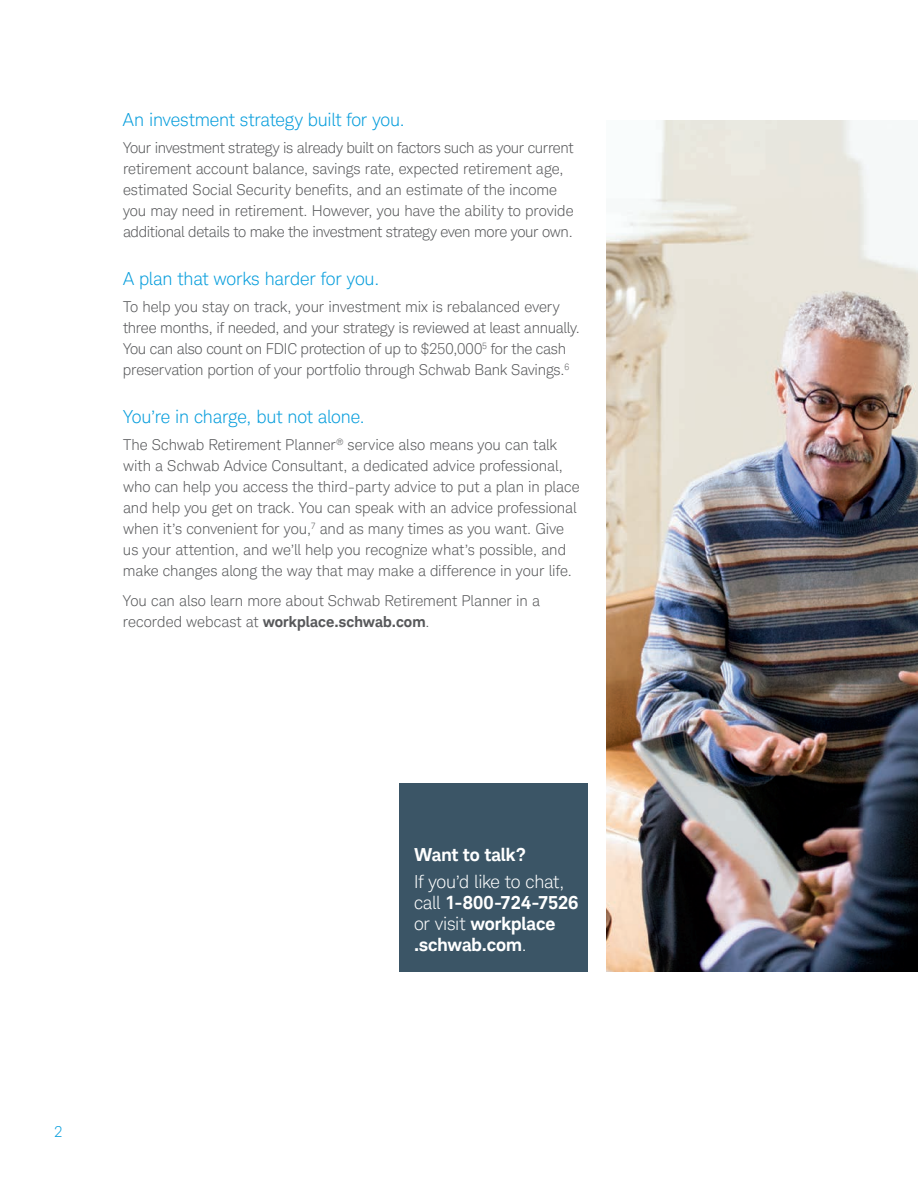
<style>
.page{position:relative;width:918px;height:1188px;background:#fff}
.page>*{position:absolute;margin:0;border:0;box-sizing:border-box;transform-origin:0 0}
.t1{font:300 18px "Charles Modern";letter-spacing:-.01em;color:#069ddc}
.t2{font:700 18px/21px "Charles Modern";color:#fff}
.t3{font:300 15px/21px "Charles Modern";color:#57585a}
.t4{font:300 15px "Charles Modern";color:#069ddc}
.s1{font-weight:700}
.s2{font-weight:300}
</style>
<div class="page">
<img style="left:606px;top:120px;width:312px;height:852px">
<div style="left:399px;top:783px;width:189px;height:189px;background:#3b5566"></div>
<p class="t1" style="left:123px;top:109px;width:283px">An investment strategy built for you.</p>
<p class="t3" style="left:123px;top:137px;width:452px">Your investment strategy is already built on factors such as your current retirement account balance, savings rate, expected retirement age, estimated Social Security benefits, and an estimate of the income you may need in retirement. However, you have the ability to provide additional details to make the investment strategy even more your own.</p>
<p class="t1" style="left:123px;top:268px;width:258px">A plan that works harder for you.</p>
<p class="t3" style="left:123px;top:296px;width:459px">To help you stay on track, your investment mix is rebalanced every three months, if needed, and your strategy is reviewed at least annually.<br>You can also count on FDIC protection of up to $250,000<sup>5</sup> for the cash preservation portion of your portfolio through Schwab Bank Savings.<sup>6</sup></p>
<p class="t1" style="left:123px;top:406px;width:243px">You’re in charge, but not alone.</p>
<p class="t3" style="left:123px;top:434px;width:458px">The Schwab Retirement Planner<sup>®</sup> service also means you can talk with a Schwab Advice Consultant, a dedicated advice professional, who can help you access the third-party advice to put a plan in place and help you get on track. You can speak with an advice professional when it’s convenient for you,<sup>7</sup> and as many times as you want. Give us your attention, and we’ll help you recognize what’s possible, and make changes along the way that may make a difference in your life.</p>
<p class="t3" style="left:123px;top:590px;width:418px">You can also learn more about Schwab Retirement Planner in a recorded webcast at <span class="s1">workplace.schwab.com</span>.</p>
<p class="t4" style="left:54px;top:1123px;width:10px">2</p>
<p class="t2" style="left:414px;top:844px;width:113px">Want to talk?</p>
<p class="t2" style="left:414px;top:871px;width:166px"><span class="s2">If you’d like to chat, call</span> 1-800-724-7526 <span class="s2">or visit</span> workplace .schwab.com<span class="s2">.</span></p>
</div>
